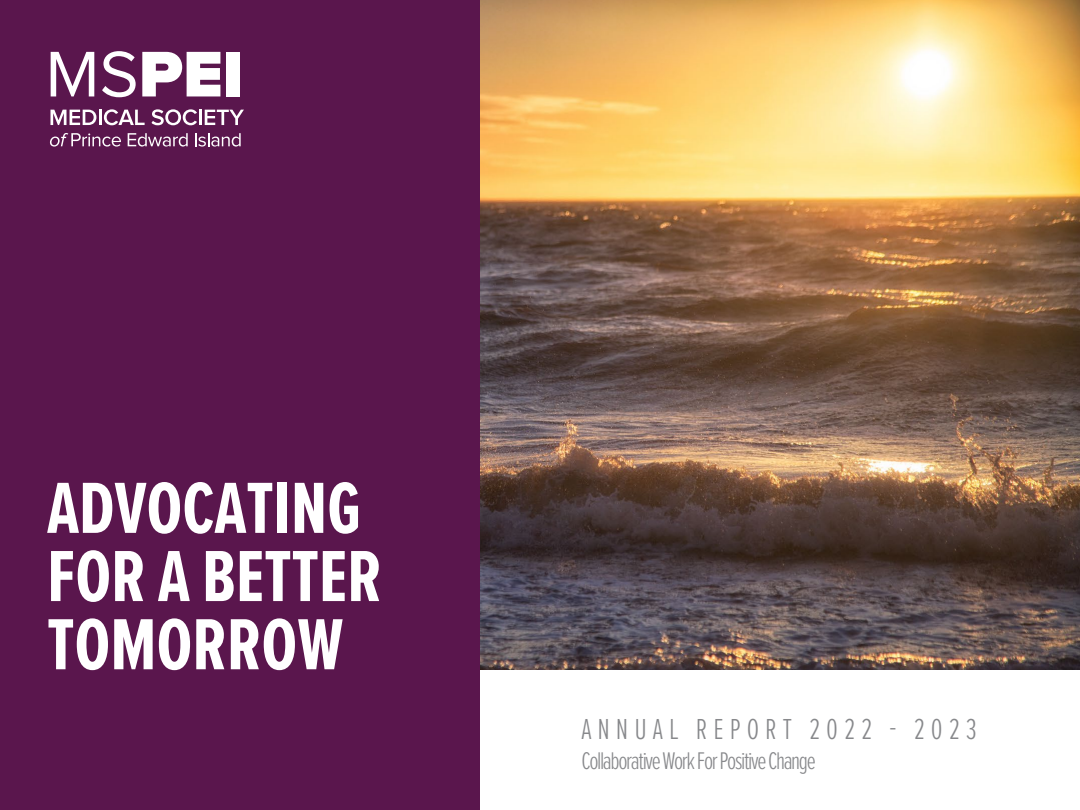
<style>
.page{position:relative;width:1080px;height:810px;background:#fff}
.page>*{position:absolute;margin:0;border:0;box-sizing:border-box;transform-origin:0 0}
.t1{font:700 75.05px/68.2px "Proxima Nova Ex Cn";color:#fff}
.t2{font:300 30px "Proxima Nova Ex Cn";letter-spacing:.2em;color:#87888b}
.t3{font:300 25px "Proxima Nova Ex Cn";letter-spacing:-.055em;color:#87888b}
</style>
<div class="page">
<img style="left:479px;top:0;width:601px;height:670px">
<div style="left:0;top:0;width:479px;height:810px;background:#5a164d"></div>
<svg style="left:51px;top:52px;width:43px;height:44px"></svg>
<svg style="left:102px;top:51px;width:34px;height:46px"></svg>
<svg style="left:142px;top:52px;width:78px;height:44px"></svg>
<div style="left:226px;top:52px;width:14px;height:44px;background:#fff"></div>
<svg style="left:50px;top:110px;width:46px;height:15px"></svg>
<hr style="left:99px;top:110px;width:3px;height:15px;background:#fff">
<svg style="left:104px;top:109px;width:41px;height:16px"></svg>
<svg style="left:151px;top:109px;width:46px;height:16px"></svg>
<hr style="left:199px;top:110px;width:3px;height:15px;background:#fff">
<svg style="left:205px;top:110px;width:39px;height:15px"></svg>
<svg style="left:50px;top:133px;width:71px;height:14px"></svg>
<svg style="left:128px;top:133px;width:60px;height:14px"></svg>
<svg style="left:195px;top:133px;width:46px;height:14px"></svg>
<h1 class="t1" style="left:47px;top:472px;width:336px">ADVOCATING<br>FOR A BETTER<br>TOMORROW</h1>
<p class="t2" style="left:581px;top:707px;width:397px">ANNUAL REPORT 2022 - 2023</p>
<p class="t3" style="left:581px;top:743px;width:236px">Collaborative Work For Positive Change</p>
</div>
